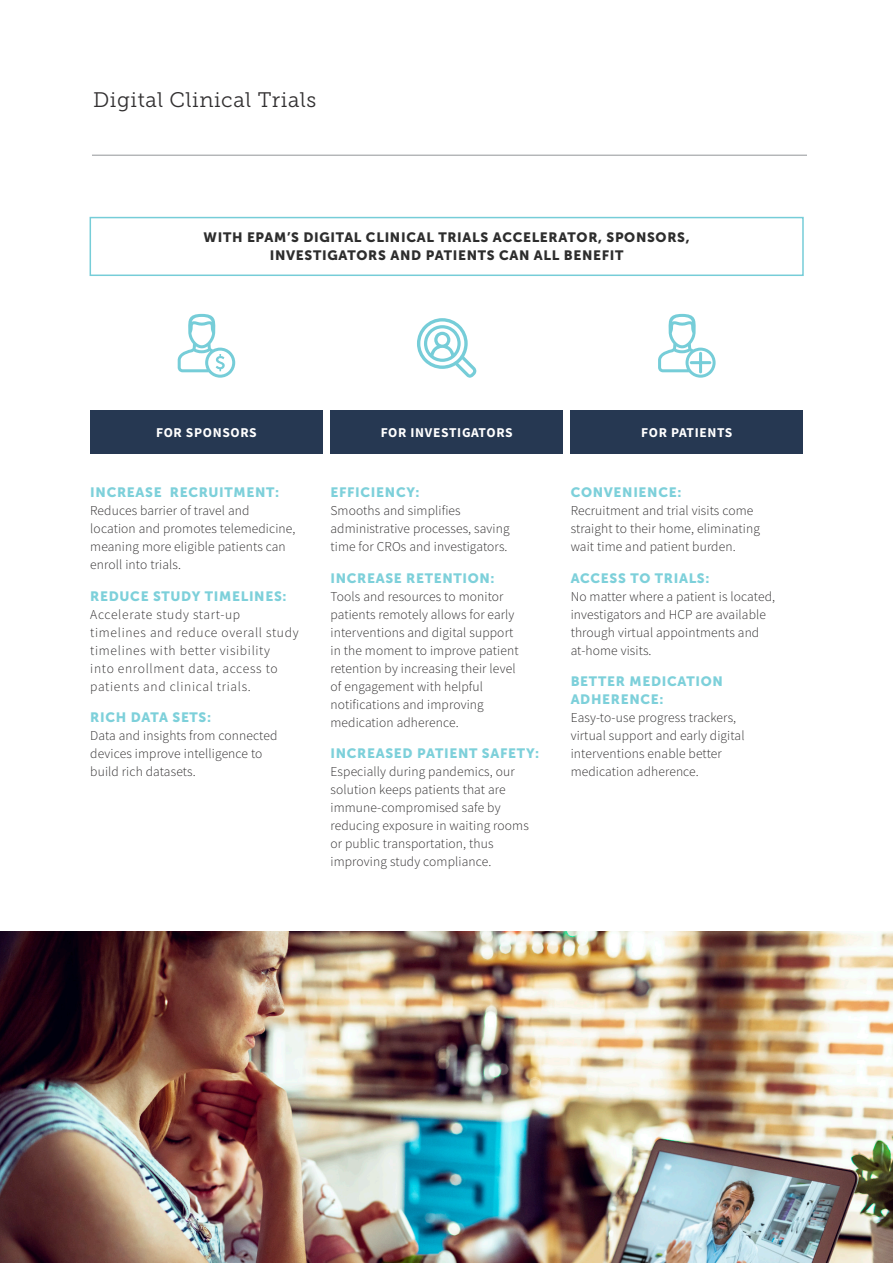
<style>
.page{position:relative;width:893px;height:1263px;background:#fff}
.page>*{position:absolute;margin:0;border:0;box-sizing:border-box;transform-origin:0 0}
.t1{font:21px "Museo Slab 300";letter-spacing:.03em;color:#312f30}
.t2{font:300 13.5px/18px "Source Sans Pro";letter-spacing:.01em;color:#312f30}
.t3{font:13.5px/18px "Museo Sans 900";letter-spacing:.05em;color:#7dd0da}
.t4{font:300 13.5px/18px "Source Sans Pro";letter-spacing:.05em;color:#312f30}
.t5{font:13.5px/18px "Museo Sans 900";letter-spacing:.05em;color:#2d2d2d;text-align:center}
.t6{font:700 13.5px "Source Sans Pro";letter-spacing:.05em;color:#fff}
</style>
<div class="page">
<hr style="left:92px;top:155px;width:715px;height:1px;background:#939598">
<div style="left:90px;top:410px;width:233px;height:44px;background:#263852"></div>
<div style="left:330px;top:410px;width:233px;height:44px;background:#263852"></div>
<div style="left:571px;top:410px;width:232px;height:44px;background:#263852"></div>
<img style="left:0;top:932px;width:893px;height:331px">
<svg style="left:417px;top:318px;width:59px;height:60px"></svg>
<svg style="left:178px;top:314px;width:57px;height:64px"></svg>
<svg style="left:658px;top:314px;width:58px;height:64px"></svg>
<div style="left:90px;top:217px;width:714px;height:59px;border:2px solid #76cdd8"></div>
<p class="t1" style="left:93px;top:88px;width:225px">Digital Clinical Trials</p>
<p class="t5" style="left:204px;top:229px;width:488px">WITH EPAM’S DIGITAL CLINICAL TRIALS ACCELERATOR, SPONSORS,<br>INVESTIGATORS AND PATIENTS CAN ALL BENEFIT</p>
<p class="t6" style="left:156px;top:423px;width:102px">FOR SPONSORS</p>
<p class="t6" style="left:381px;top:423px;width:133px">FOR INVESTIGATORS</p>
<p class="t6" style="left:641px;top:423px;width:93px">FOR PATIENTS</p>
<p class="t3" style="left:90px;top:483px;width:190px">INCREASE RECRUITMENT:</p>
<p class="t2" style="left:90px;top:502px;width:207px">Reduces barrier of travel and location and promotes telemedicine, meaning more eligible patients can enroll into trials.</p>
<p class="t3" style="left:90px;top:587px;width:198px">REDUCE STUDY TIMELINES:</p>
<p class="t4" style="left:90px;top:605px;width:210px">Accelerate study start-up timelines and reduce overall study timelines with better visibility<br>into enrollment data, access to patients and clinical trials.</p>
<p class="t3" style="left:90px;top:708px;width:122px">RICH DATA SETS:</p>
<p class="t2" style="left:90px;top:727px;width:189px">Data and insights from connected devices improve intelligence to build rich datasets.</p>
<p class="t3" style="left:330px;top:483px;width:91px">EFFICIENCY:</p>
<p class="t2" style="left:330px;top:502px;width:181px">Smooths and simplifies administrative processes, saving time for CROs and investigators.</p>
<p class="t3" style="left:330px;top:569px;width:166px">INCREASE RETENTION:</p>
<p class="t2" style="left:330px;top:587px;width:190px">Tools and resources to monitor patients remotely allows for early interventions and digital support in the moment to improve patient retention by increasing their level of engagement with helpful notifications and improving medication adherence.</p>
<p class="t3" style="left:330px;top:744px;width:210px">INCREASED PATIENT SAFETY:</p>
<p class="t2" style="left:330px;top:763px;width:200px">Especially during pandemics, our solution keeps patients that are immune-compromised safe by reducing exposure in waiting rooms or public transportation, thus improving study compliance.</p>
<p class="t3" style="left:571px;top:483px;width:112px">CONVENIENCE:</p>
<p class="t2" style="left:571px;top:502px;width:191px">Recruitment and trial visits come straight to their home, eliminating wait time and patient burden.</p>
<p class="t3" style="left:571px;top:569px;width:140px">ACCESS TO TRIALS:</p>
<p class="t2" style="left:571px;top:587px;width:206px">No matter where a patient is located, investigators and HCP are available through virtual appointments and at-home visits.</p>
<p class="t3" style="left:571px;top:672px;width:154px">BETTER MEDICATION<br>ADHERENCE:</p>
<p class="t2" style="left:571px;top:709px;width:175px">Easy-to-use progress trackers, virtual support and early digital interventions enable better medication adherence.</p>
</div>
